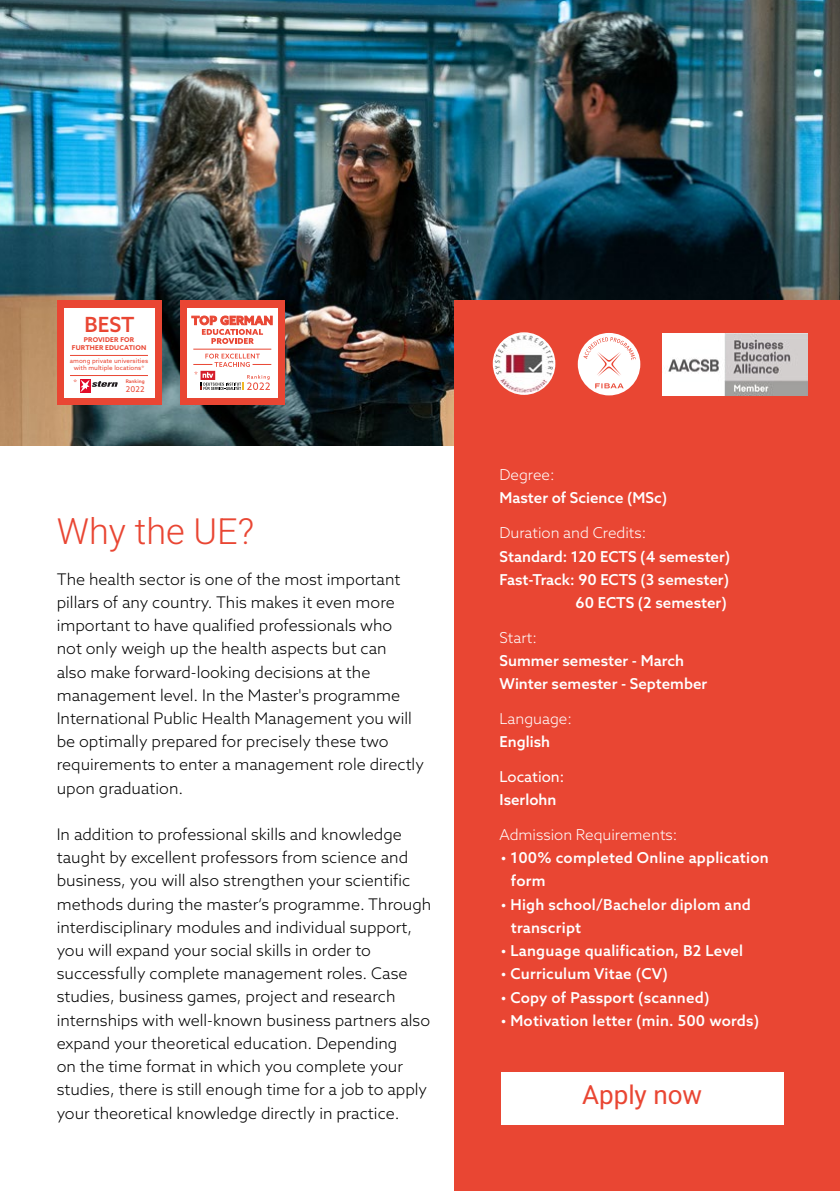
<style>
.page{position:relative;width:840px;height:1191px;background:#fff}
.page>*{position:absolute;margin:0;border:0;box-sizing:border-box;transform-origin:0 0}
.t1{font:300 36px "Heebo";color:#e94633}
.t2{font:26px "Heebo";color:#e94633}
.t3{font:500 20.8px "Azo Sans";color:#e94633}
.t4{font:300 16px/23.2px "Azo Sans";color:#000}
.t5{font:500 15px/23.2px "Azo Sans";letter-spacing:.005em;color:#fff}
.t6{font:300 15px "Azo Sans";color:#fff}
.t7{font:15px "Azo Sans";color:#fff}
.t8{font:8px "Azo Sans";color:#e94633}
.t9{font:700 6.6px/8px "Azo Sans";letter-spacing:.03em;color:#e94633;text-align:center}
.t10{font:6.2px/7px "Azo Sans";letter-spacing:.01em;color:#e94633;text-align:center}
.t11{font:500 4.8px "Azo Sans";letter-spacing:.02em;color:#e94633}
</style>
<div class="page">
<img style="left:0;top:0;width:839px;height:445px">
<div style="left:454px;top:300px;width:385px;height:891px;background:#e94633"></div>
<div style="left:500px;top:1072px;width:282px;height:52px;background:#fff"></div>
<div style="left:180px;top:300px;width:104px;height:105px;background:#e94633"></div>
<div style="left:187px;top:308px;width:90px;height:90px;background:#fff"></div>
<svg style="left:191px;top:316px;width:81px;height:28px"></svg>
<svg style="left:193px;top:353px;width:78px;height:37px"></svg>
<hr style="left:193px;top:349px;width:78px;height:1px;background:#e94633">
<div style="left:57px;top:300px;width:104px;height:105px;background:#e94633"></div>
<div style="left:64px;top:308px;width:90px;height:90px;background:#fff"></div>
<hr style="left:70px;top:375px;width:78px;height:1px;background:#e94633">
<hr style="left:70px;top:355px;width:78px;height:1px;background:#e94633">
<svg style="left:80px;top:379px;width:38px;height:13px"></svg>
<svg style="left:577px;top:333px;width:63px;height:62px"></svg>
<img style="left:662px;top:334px;width:145px;height:61px">
<img style="left:492px;top:332px;width:63px;height:63px;border-radius:31px">
<h3 class="t3" style="left:84px;top:310px;width:51px">BEST</h3>
<p class="t9" style="left:72px;top:336px;width:76px">PROVIDER FOR<br>FURTHER EDUCATION</p>
<p class="t10" style="left:70px;top:357px;width:80px">among private universities with multiple locations*</p>
<p class="t8" style="left:73px;top:377px;width:5px">*</p>
<p class="t8" style="left:126px;top:384px;width:20px">2022</p>
<p class="t11" style="left:126px;top:378px;width:21px">Ranking</p>
<h1 class="t1" style="left:57px;top:506px;width:199px">Why the UE?</h1>
<p class="t4" style="left:57px;top:567px;width:368px">The health sector is one of the most important pillars of any country. This makes it even more important to have qualified professionals who<br>not only weigh up the health aspects but can<br>also make forward-looking decisions at the management level. In the Master's programme International Public Health Management you will be optimally prepared for precisely these two requirements to enter a management role directly upon graduation.</p>
<p class="t4" style="left:57px;top:822px;width:376px">In addition to professional skills and knowledge taught by excellent professors from science and business, you will also strengthen your scientific methods during the master‘s programme. Through interdisciplinary modules and individual support, you will expand your social skills in order to successfully complete management roles. Case studies, business games, project and research internships with well-known business partners also expand your theoretical education. Depending<br>on the time format in which you complete your studies, there is still enough time for a job to apply your theoretical knowledge directly in practice.</p>
<p class="t6" style="left:499px;top:465px;width:56px">Degree:</p>
<p class="t5" style="left:499px;top:486px;width:169px">Master of Science (MSc)</p>
<p class="t6" style="left:499px;top:523px;width:148px">Duration and Credits:</p>
<p class="t5" style="left:499px;top:544px;width:232px;text-align:right">Standard: 120 ECTS (4 semester)<br>Fast-Track: 90 ECTS (3 semester)<br>60 ECTS (2 semester)</p>
<p class="t6" style="left:499px;top:627px;width:39px">Start:</p>
<p class="t5" style="left:499px;top:649px;width:209px">Summer semester - March<br>Winter semester - September</p>
<p class="t6" style="left:499px;top:709px;width:74px">Language:</p>
<p class="t5" style="left:499px;top:730px;width:52px">English</p>
<p class="t7" style="left:499px;top:767px;width:66px">Location:</p>
<p class="t5" style="left:499px;top:788px;width:58px">Iserlohn</p>
<p class="t6" style="left:499px;top:825px;width:179px">Admission Requirements:</p>
<p class="t5" style="left:510px;top:846px;width:259px;text-indent:-10px">• 100% completed Online application form</p>
<p class="t5" style="left:510px;top:892px;width:241px;text-indent:-10px">• High school/Bachelor diplom and transcript</p>
<p class="t5" style="left:500px;top:939px;width:244px">• Language qualification, B2 Level</p>
<p class="t5" style="left:500px;top:962px;width:168px">• Curriculum Vitae (CV)</p>
<p class="t5" style="left:500px;top:985px;width:210px">• Copy of Passport (scanned)</p>
<p class="t5" style="left:500px;top:1008px;width:260px">• Motivation letter (min. 500 words)</p>
<h2 class="t2" style="left:581px;top:1076px;width:121px">Apply now</h2>
</div>
